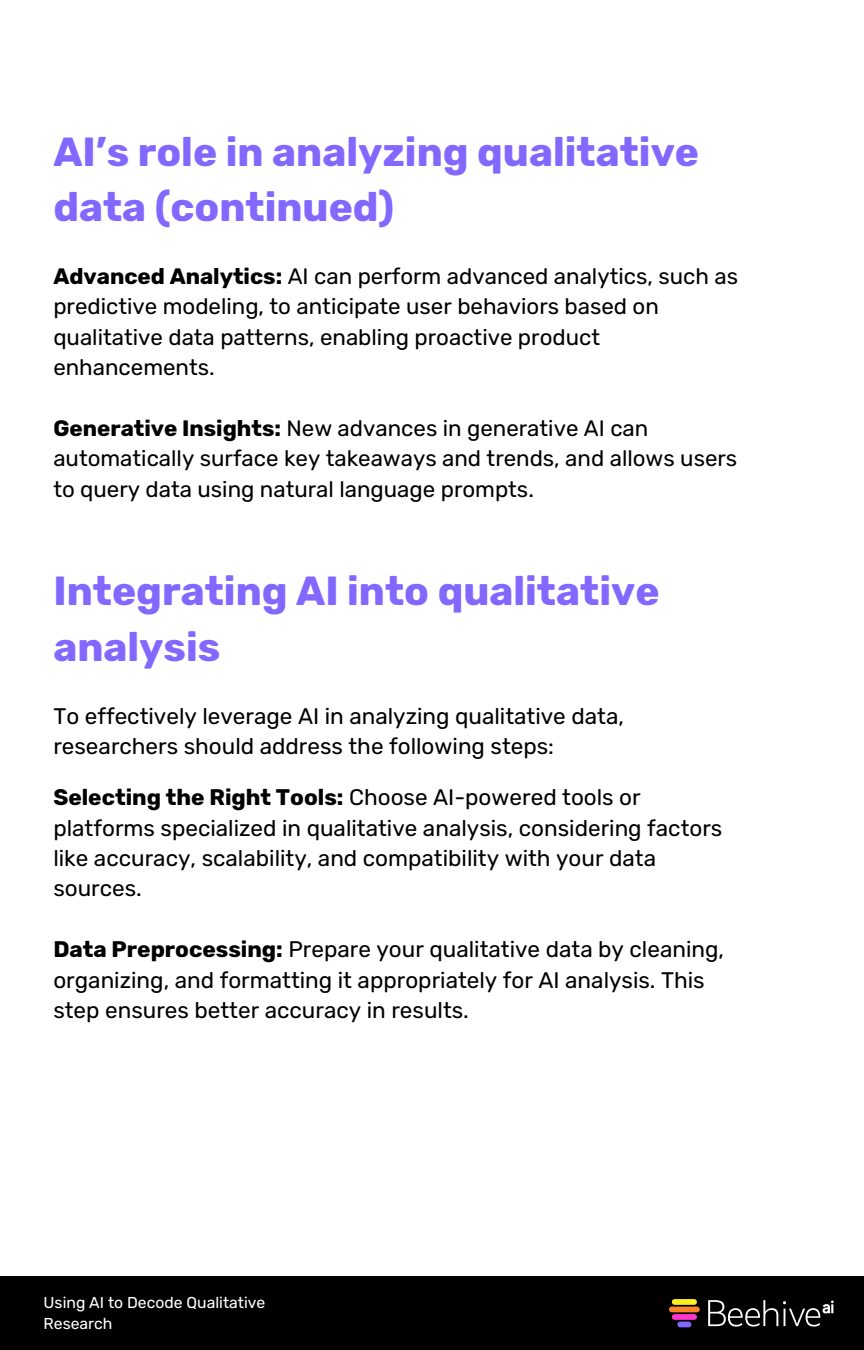
<style>
.page{position:relative;width:864px;height:1350px;background:#fff}
.page>*{position:absolute;margin:0;border:0;box-sizing:border-box;transform-origin:0 0}
.t1{font:700 40.5px/55.8px "Rubik";color:#8268ff}
.t2{font:22.5px/30.4px "Rubik";color:#000}
.t3{font:22.28px/30.4px "Rubik";color:#000}
.t4{font:15.75px/20.9px "Rubik";color:#fff}
.s1{font-weight:700}
</style>
<div class="page">
<div style="left:0;top:1276px;width:864px;height:74px;background:#000"></div>
<svg style="left:708px;top:1300px;width:125px;height:27px"></svg>
<svg style="left:669px;top:1299px;width:31px;height:28px"></svg>
<h1 class="t1" style="left:53px;top:124px;width:647px">AI’s role in analyzing qualitative data (continued)</h1>
<h2 class="t3" style="left:53px;top:261px;width:686px"><span class="s1">Advanced Analytics:</span> AI can perform advanced analytics, such as predictive modeling, to anticipate user behaviors based on qualitative data patterns, enabling proactive product enhancements.</h2>
<h2 class="t3" style="left:53px;top:413px;width:685px"><span class="s1">Generative Insights:</span> New advances in generative AI can automatically surface key takeaways and trends, and allows users to query data using natural language prompts.</h2>
<h2 class="t1" style="left:53px;top:563px;width:608px">Integrating AI into qualitative analysis</h2>
<h2 class="t2" style="left:53px;top:701px;width:572px">To effectively leverage AI in analyzing qualitative data, researchers should address the following steps:</h2>
<h2 class="t2" style="left:53px;top:782px;width:671px"><span class="s1">Selecting the Right Tools:</span> Choose AI-powered tools or platforms specialized in qualitative analysis, considering factors like accuracy, scalability, and compatibility with your data sources.</h2>
<h2 class="t2" style="left:53px;top:934px;width:672px"><span class="s1">Data Preprocessing:</span> Prepare your qualitative data by cleaning, organizing, and formatting it appropriately for AI analysis. This step ensures better accuracy in results.</h2>
<p class="t4" style="left:44px;top:1292px;width:223px">Using AI to Decode Qualitative<br>Research</p>
</div>
